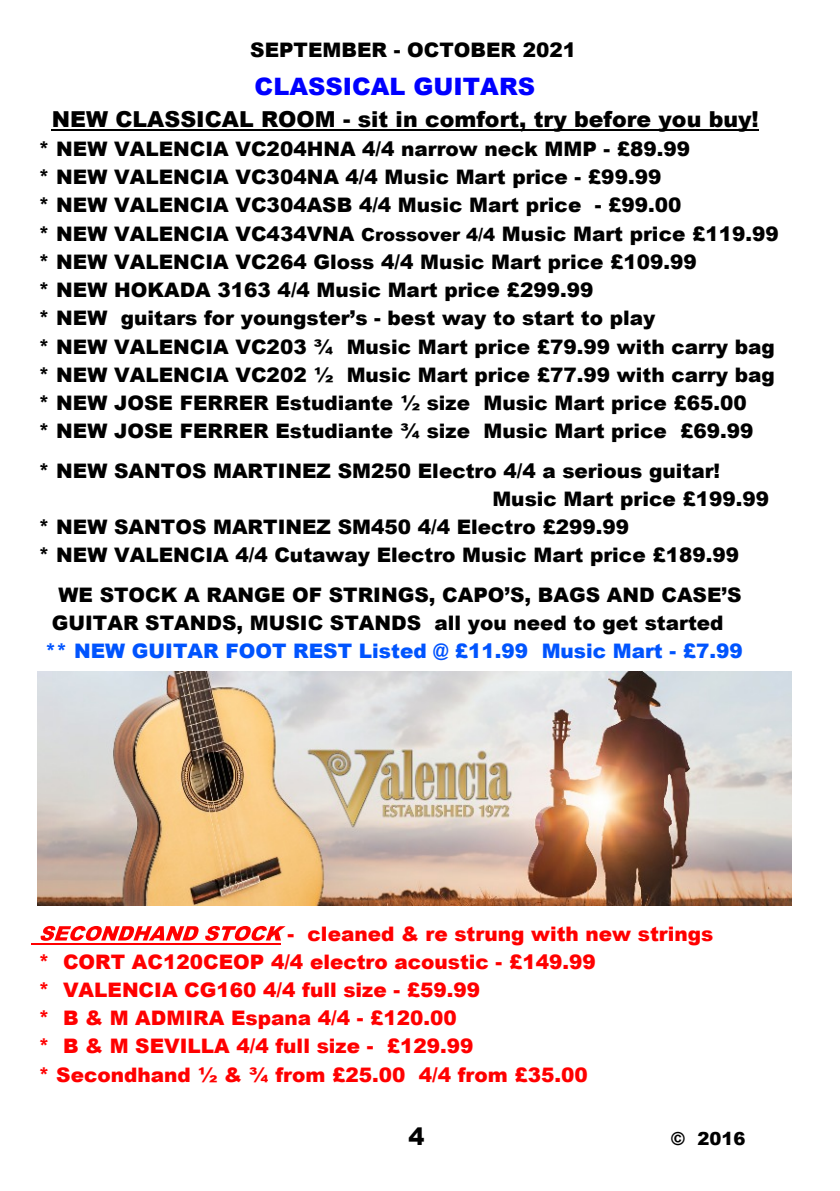
<style>
.page{position:relative;width:840px;height:1191px;background:#fff}
.page>*{position:absolute;margin:0;border:0;box-sizing:border-box;transform-origin:0 0}
.t1{font:900 24px "Arial";color:#00f}
.t2{font:900 24px "Arial";color:#000}
.t3{font:900 22px "Arial";color:#000}
.t4{font:900 20px/28.2px "Arial";color:#000}
.t5{font:900 20px/28.2px "Arial";color:#f00}
.t6{font:900 20px "Arial";color:#0054fe}
.t7{font:900 18px "Arial";color:#000}
.s1{font-size:18px}
</style>
<div class="page">
<hr style="left:52px;top:129px;width:706px;height:1px;background:#000">
<svg style="left:40px;top:926px;width:158px;height:14px"></svg>
<svg style="left:205px;top:926px;width:80px;height:14px"></svg>
<hr style="left:32px;top:943px;width:249px;height:1px;background:#f00">
<img style="left:38px;top:671px;width:753px;height:234px">
<p class="t4" style="left:250px;top:38px;width:327px">SEPTEMBER - OCTOBER 2021</p>
<p class="t1" style="left:254px;top:78px;width:282px">CLASSICAL GUITARS</p>
<p class="t3" style="left:52px;top:111px;width:708px">NEW CLASSICAL ROOM - sit in comfort, try before you buy!</p>
<p class="t4" style="left:38px;top:137px;width:741px">* NEW VALENCIA VC204HNA 4/4 narrow neck MMP - £89.99<br>* NEW VALENCIA VC304NA 4/4 Music Mart price - £99.99<br>* NEW VALENCIA VC304ASB 4/4 Music Mart price - £99.00<br>* NEW VALENCIA VC434VNA <span class="s1">Crossover 4/4</span> Music Mart price £119.99 * NEW VALENCIA VC264 Gloss 4/4 Music Mart price £109.99<br>* NEW HOKADA 3163 4/4 Music Mart price £299.99<br>* NEW guitars for youngster’s - best way to start to play<br>* NEW VALENCIA VC203 ¾ Music Mart price £79.99 with carry bag * NEW VALENCIA VC202 ½ Music Mart price £77.99 with carry bag * NEW JOSE FERRER Estudiante ½ size Music Mart price £65.00<br>* NEW JOSE FERRER Estudiante ¾ size Music Mart price £69.99</p>
<p class="t4" style="left:38px;top:458px;width:682px">* NEW SANTOS MARTINEZ SM250 Electro 4/4 a serious guitar!</p>
<p class="t4" style="left:492px;top:487px;width:278px">Music Mart price £199.99</p>
<p class="t4" style="left:38px;top:515px;width:591px">* NEW SANTOS MARTINEZ SM450 4/4 Electro £299.99</p>
<p class="t4" style="left:38px;top:543px;width:701px">* NEW VALENCIA 4/4 Cutaway Electro Music Mart price £189.99</p>
<p class="t4" style="left:52px;top:582px;width:690px;text-indent:7px">WE STOCK A RANGE OF STRINGS, CAPO’S, BAGS AND CASE’S<br>GUITAR STANDS, MUSIC STANDS all you need to get started</p>
<p class="t6" style="left:45px;top:644px;width:698px">** NEW GUITAR FOOT REST Listed @ £11.99 Music Mart - £7.99</p>
<p class="t5" style="left:38px;top:921px;width:676px;text-indent:249px">- cleaned &amp; re strung with new strings * CORT AC120CEOP 4/4 electro acoustic - £149.99<br>* VALENCIA CG160 4/4 full size - £59.99<br>* B &amp; M ADMIRA Espana 4/4 - £120.00<br>* B &amp; M SEVILLA 4/4 full size - £129.99<br>* Secondhand ½ &amp; ¾ from £25.00 4/4 from £35.00</p>
<p class="t2" style="left:408px;top:1128px;width:18px">4</p>
<p class="t7" style="left:670px;top:1132px;width:76px">© 2016</p>
</div>
